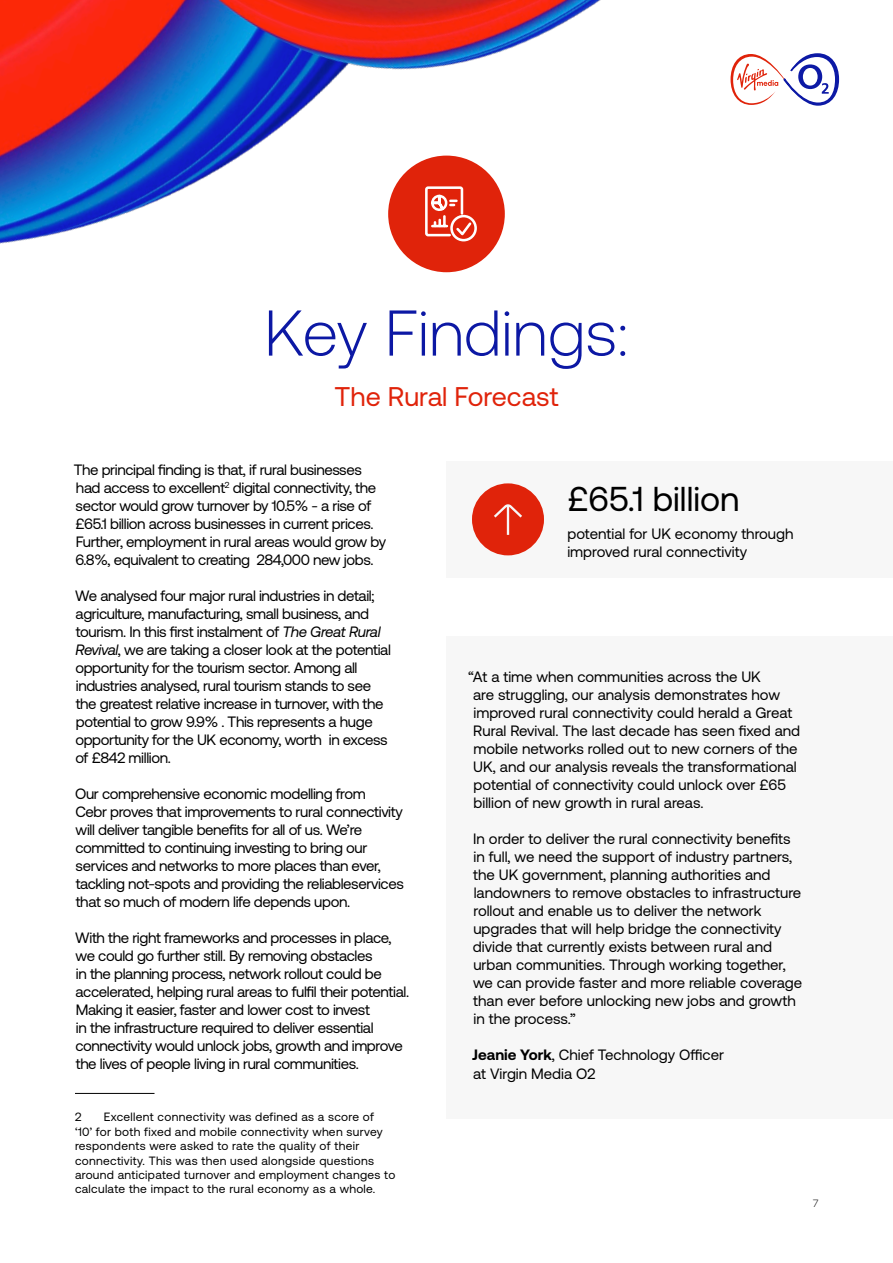
<style>
.page{position:relative;width:893px;height:1263px;background:#fff}
.page>*{position:absolute;margin:0;border:0;box-sizing:border-box;transform-origin:0 0}
.t1{font:300 64.5px "Aeonik Pro";color:#0c18a4}
.t2{font:34.5px "Aeonik Pro";color:#000}
.t3{font:27px "Aeonik";color:#e0230a}
.t4{font:15px/18px "Aeonik Pro";letter-spacing:-.025em;color:#000}
.t5{font:15px/18px "Aeonik Pro";color:#000}
.t6{font:12px/14.4px "Aeonik Pro";letter-spacing:.025em;color:#000}
.t7{font:300 10.5px "Aeonik Pro";color:#000}
.s1{font-style:italic}
.s2{font-weight:700}
</style>
<div class="page">
<svg style="left:733px;top:53px;width:107px;height:53px"></svg>
<div style="left:446px;top:461px;width:447px;height:117px;background:#f7f7f7"></div>
<div style="left:472px;top:483px;width:72px;height:72px;background:#e0230a;border-radius:50%"></div>
<svg style="left:494px;top:504px;width:28px;height:31px"></svg>
<div style="left:446px;top:636px;width:447px;height:482px;background:#f7f7f7"></div>
<img style="left:0;top:0;width:733px;height:273px">
<hr style="left:75px;top:1093px;width:79px;height:1px;background:#000">
<h1 class="t1" style="left:264px;top:298px;width:366px">Key Findings:</h1>
<h3 class="t3" style="left:335px;top:382px;width:225px">The Rural Forecast</h3>
<p class="t4" style="left:74px;top:461px;width:314px">The principal finding is that, if rural businesses had access to excellent<sup>2</sup> digital connectivity, the sector would grow turnover by 10.5% - a rise of £65.1 billion across businesses in current prices.<br>Further, employment in rural areas would grow by 6.8%, equivalent to creating 284,000 new jobs.</p>
<p class="t4" style="left:75px;top:587px;width:317px">We analysed four major rural industries in detail; agriculture, manufacturing, small business, and tourism. In this first instalment of <span class="s1">The Great Rural Revival</span>, we are taking a closer look at the potential opportunity for the tourism sector. Among all industries analysed, rural tourism stands to see the greatest relative increase in turnover, with the potential to grow 9.9% . This represents a huge opportunity for the UK economy, worth in excess of £842 million.</p>
<p class="t4" style="left:75px;top:785px;width:330px">Our comprehensive economic modelling from<br>Cebr proves that improvements to rural connectivity will deliver tangible benefits for all of us. We’re committed to continuing investing to bring our services and networks to more places than ever, tackling not-spots and providing the reliableservices that so much of modern life depends upon.</p>
<p class="t4" style="left:75px;top:929px;width:335px">With the right frameworks and processes in place, we could go further still. By removing obstacles<br>in the planning process, network rollout could be accelerated, helping rural areas to fulfil their potential.<br>Making it easier, faster and lower cost to invest<br>in the infrastructure required to deliver essential connectivity would unlock jobs, growth and improve the lives of people living in rural communities.</p>
<p class="t6" style="left:75px;top:1110px;width:8px">2</p>
<p class="t6" style="left:75px;top:1110px;width:322px;text-indent:29px">Excellent connectivity was defined as a score of<br>‘10’ for both fixed and mobile connectivity when survey respondents were asked to rate the quality of their connectivity. This was then used alongside questions around anticipated turnover and employment changes to calculate the impact to the rural economy as a whole.</p>
<h2 class="t2" style="left:567px;top:480px;width:174px">£65.1 billion</h2>
<p class="t5" style="left:567px;top:525px;width:228px">potential for UK economy through improved rural connectivity</p>
<p class="t5" style="left:473px;top:668px;width:328px;text-indent:-5px">“At a time when communities across the UK<br>are struggling, our analysis demonstrates how improved rural connectivity could herald a Great Rural Revival. The last decade has seen fixed and mobile networks rolled out to new corners of the UK, and our analysis reveals the transformational potential of connectivity could unlock over £65 billion of new growth in rural areas.</p>
<p class="t5" style="left:473px;top:830px;width:331px">In order to deliver the rural connectivity benefits in full, we need the support of industry partners, the UK government, planning authorities and landowners to remove obstacles to infrastructure rollout and enable us to deliver the network upgrades that will help bridge the connectivity divide that currently exists between rural and urban communities. Through working together, we can provide faster and more reliable coverage than ever before unlocking new jobs and growth in the process.”</p>
<p class="t5" style="left:472px;top:1046px;width:253px"><span class="s2">Jeanie York</span>, Chief Technology Officer at Virgin Media O2</p>
<p class="t7" style="left:813px;top:1197px;width:7px">7</p>
</div>
